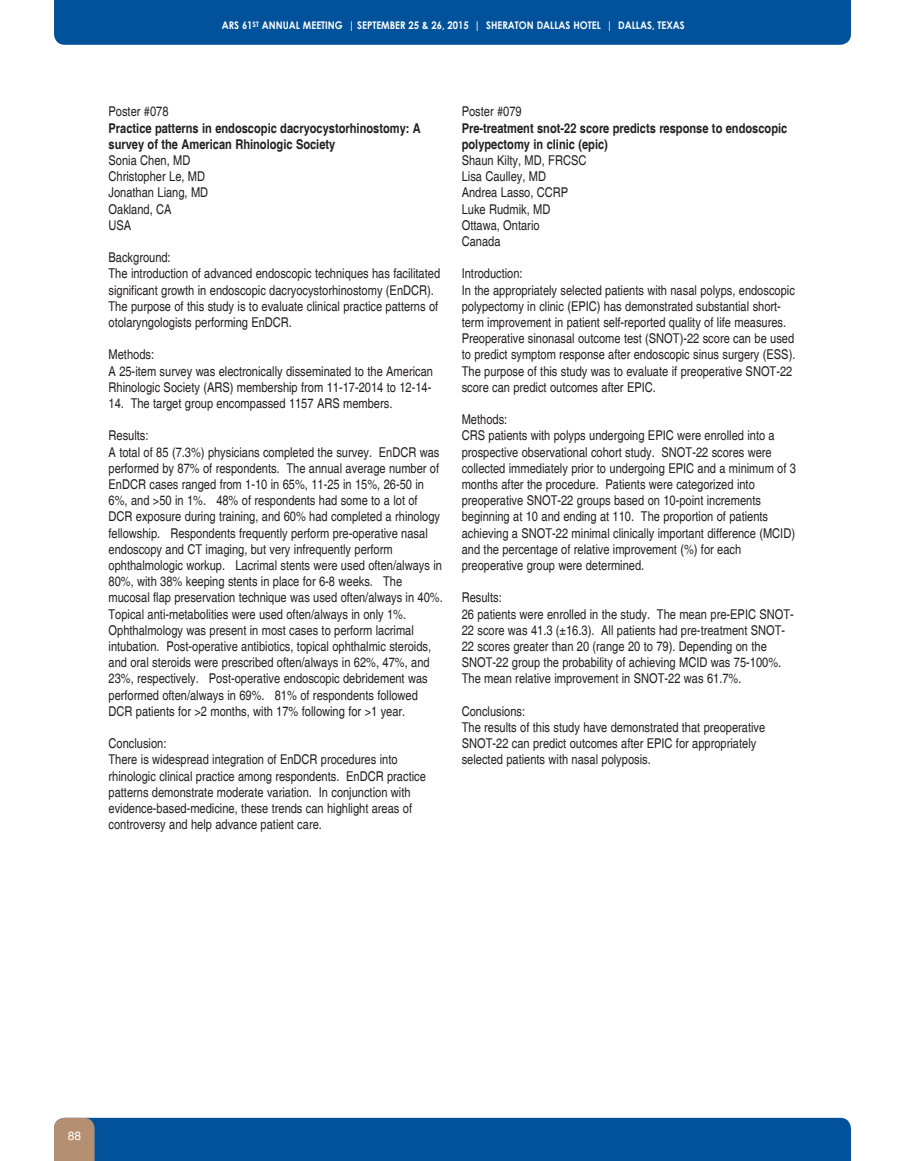
<style>
.page{position:relative;width:905px;height:1161px;background:#fff}
.page>*{position:absolute;margin:0;border:0;box-sizing:border-box;transform-origin:0 0}
.t1{font:condensed 13.5px/16.2px "Helvetica";color:#231f20}
.t2{font:700 condensed 13.5px/16.2px "Helvetica";color:#231f20}
.t3{font:12px "Helvetica";color:#fff}
.t4{font:700 10.5px "Century Gothic";color:#fff;scale:.9 1}
</style>
<div class="page">
<div style="left:54px;top:1118px;width:796px;height:43px;background:#01529b"></div>
<div style="left:54px;top:0;width:796px;height:45px;background:#01529b"></div>
<p class="t4" style="left:222px;top:17px;width:516px">ARS 61<sup>ST</sup> ANNUAL MEETING | SEPTEMBER 25 &amp; 26, 2015 | SHERATON DALLAS HOTEL | DALLAS, TEXAS</p>
<p class="t1" style="left:108px;top:104px;width:62px">Poster #078</p>
<p class="t2" style="left:108px;top:120px;width:314px">Practice patterns in endoscopic dacryocystorhinostomy: A survey of the American Rhinologic Society</p>
<p class="t1" style="left:108px;top:152px;width:83px">Sonia Chen, MD</p>
<p class="t1" style="left:108px;top:168px;width:98px">Christopher Le, MD</p>
<p class="t1" style="left:108px;top:185px;width:101px">Jonathan Liang, MD</p>
<p class="t1" style="left:108px;top:201px;width:65px">Oakland, CA</p>
<p class="t1" style="left:108px;top:217px;width:24px">USA</p>
<p class="t1" style="left:108px;top:249px;width:64px">Background:</p>
<p class="t1" style="left:108px;top:266px;width:333px">The introduction of advanced endoscopic techniques has facilitated significant growth in endoscopic dacryocystorhinostomy (EnDCR).<br>The purpose of this study is to evaluate clinical practice patterns of otolaryngologists performing EnDCR.</p>
<p class="t1" style="left:108px;top:347px;width:47px">Methods:</p>
<p class="t1" style="left:108px;top:363px;width:326px">A 25-item survey was electronically disseminated to the American<br>Rhinologic Society (ARS) membership from 11-17-2014 to 12-14-</p>
<p class="t1" style="left:108px;top:395px;width:285px">14. The target group encompassed 1157 ARS members.</p>
<p class="t1" style="left:108px;top:428px;width:41px">Results:</p>
<p class="t1" style="left:108px;top:444px;width:336px">A total of 85 (7.3%) physicians completed the survey. EnDCR was performed by 87% of respondents. The annual average number of EnDCR cases ranged from 1-10 in 65%, 11-25 in 15%, 26-50 in 6%, and &gt;50 in 1%. 48% of respondents had some to a lot of DCR exposure during training, and 60% had completed a rhinology fellowship. Respondents frequently perform pre-operative nasal endoscopy and CT imaging, but very infrequently perform ophthalmologic workup. Lacrimal stents were used often/always in 80%, with 38% keeping stents in place for 6-8 weeks. The mucosal flap preservation technique was used often/always in 40%.<br>Topical anti-metabolities were used often/always in only 1%.<br>Ophthalmology was present in most cases to perform lacrimal intubation. Post-operative antibiotics, topical ophthalmic steroids, and oral steroids were prescribed often/always in 62%, 47%, and 23%, respectively. Post-operative endoscopic debridement was performed often/always in 69%. 81% of respondents followed DCR patients for &gt;2 months, with 17% following for &gt;1 year.</p>
<p class="t1" style="left:108px;top:735px;width:59px">Conclusion:</p>
<p class="t1" style="left:108px;top:752px;width:319px">There is widespread integration of EnDCR procedures into rhinologic clinical practice among respondents. EnDCR practice patterns demonstrate moderate variation. In conjunction with evidence-based-medicine, these trends can highlight areas of controversy and help advance patient care.</p>
<p class="t1" style="left:461px;top:104px;width:62px">Poster #079</p>
<p class="t2" style="left:461px;top:120px;width:327px">Pre-treatment snot-22 score predicts response to endoscopic polypectomy in clinic (epic)</p>
<p class="t1" style="left:461px;top:152px;width:126px">Shaun Kilty, MD, FRCSC</p>
<p class="t1" style="left:461px;top:168px;width:86px">Lisa Caulley, MD</p>
<p class="t1" style="left:461px;top:185px;width:108px">Andrea Lasso, CCRP</p>
<p class="t1" style="left:461px;top:201px;width:90px">Luke Rudmik, MD</p>
<p class="t1" style="left:461px;top:217px;width:79px">Ottawa, Ontario</p>
<p class="t1" style="left:461px;top:233px;width:40px">Canada</p>
<p class="t1" style="left:461px;top:266px;width:62px">Introduction:</p>
<p class="t1" style="left:461px;top:282px;width:335px">In the appropriately selected patients with nasal polyps, endoscopic polypectomy in clinic (EPIC) has demonstrated substantial short&shy;term improvement in patient self-reported quality of life measures.<br>Preoperative sinonasal outcome test (SNOT)-22 score can be used to predict symptom response after endoscopic sinus surgery (ESS).<br>The purpose of this study was to evaluate if preoperative SNOT-22 score can predict outcomes after EPIC.</p>
<p class="t1" style="left:461px;top:411px;width:47px">Methods:</p>
<p class="t1" style="left:461px;top:428px;width:336px">CRS patients with polyps undergoing EPIC were enrolled into a prospective observational cohort study. SNOT-22 scores were collected immediately prior to undergoing EPIC and a minimum of 3 months after the procedure. Patients were categorized into preoperative SNOT-22 groups based on 10-point increments beginning at 10 and ending at 110. The proportion of patients achieving a SNOT-22 minimal clinically important difference (MCID) and the percentage of relative improvement (%) for each preoperative group were determined.</p>
<p class="t1" style="left:461px;top:590px;width:41px">Results:</p>
<p class="t1" style="left:461px;top:606px;width:333px">26 patients were enrolled in the study. The mean pre-EPIC SNOT-22 score was 41.3 (±16.3). All patients had pre-treatment SNOT-22 scores greater than 20 (range 20 to 79). Depending on the SNOT-22 group the probability of achieving MCID was 75-100%.<br>The mean relative improvement in SNOT-22 was 61.7%.</p>
<p class="t1" style="left:461px;top:703px;width:65px">Conclusions:</p>
<p class="t1" style="left:461px;top:719px;width:305px">The results of this study have demonstrated that preoperative<br>SNOT-22 can predict outcomes after EPIC for appropriately selected patients with nasal polyposis.</p>
<p class="t3" style="left:68px;top:1129px;width:15px">88</p>
</div>
